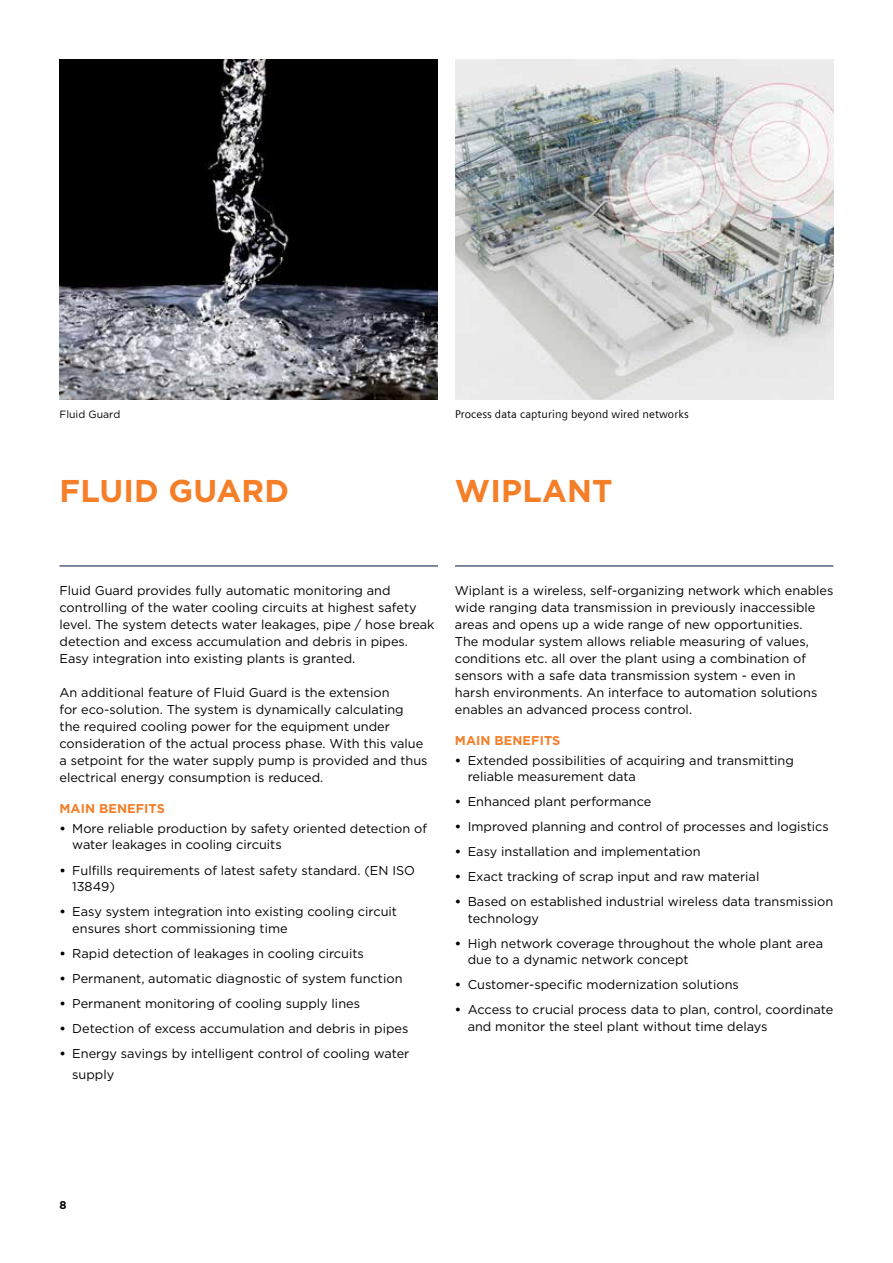
<style>
.page{position:relative;width:893px;height:1263px;background:#fff}
.page>*{position:absolute;margin:0;border:0;box-sizing:border-box;transform-origin:0 0}
.t1{font:700 31.5px "Gotham";letter-spacing:.005em;color:#f57e29}
.t2{font:12.75px/17px "Gotham";color:#000}
.t3{font:700 12.75px "Gotham";letter-spacing:.005em;color:#f57e29}
.t4{font:11.25px "Siemens Sans";letter-spacing:.01em;color:#000}
.t5{font:700 11.25px "Gotham";color:#000}
.t6{font:10.5px "Gotham";color:#000}
.s1{font-weight:700}
</style>
<div class="page">
<img style="left:60px;top:60px;width:378px;height:340px">
<img style="left:455px;top:60px;width:378px;height:340px">
<hr style="left:60px;top:566px;width:378px;height:1px;background:#001641">
<hr style="left:455px;top:566px;width:378px;height:1px;background:#001641">
<p class="t6" style="left:60px;top:408px;width:62px">Fluid Guard</p>
<p class="t4" style="left:455px;top:408px;width:235px">Process data capturing beyond wired networks</p>
<h1 class="t1" style="left:60px;top:470px;width:231px">FLUID GUARD</h1>
<h1 class="t1" style="left:455px;top:470px;width:159px">WIPLANT</h1>
<p class="t2" style="left:60px;top:582px;width:377px">Fluid Guard provides fully automatic monitoring and controlling of the water cooling circuits at highest safety level. The system detects water leakages, pipe / hose break detection and excess accumulation and debris in pipes.<br>Easy integration into existing plants is granted.</p>
<p class="t2" style="left:60px;top:684px;width:370px">An additional feature of Fluid Guard is the extension<br>for eco-solution. The system is dynamically calculating<br>the required cooling power for the equipment under consideration of the actual process phase. With this value a setpoint for the water supply pump is provided and thus electrical energy consumption is reduced.</p>
<p class="t3" style="left:60px;top:800px;width:107px">MAIN BENEFITS</p>
<p class="t2" style="left:72px;top:820px;width:356px;line-height:16.5px;text-indent:-13px"><span class="s1">•</span> More reliable production by safety oriented detection of water leakages in cooling circuits</p>
<p class="t2" style="left:72px;top:861px;width:344px;line-height:16.5px;text-indent:-13px"><span class="s1">•</span> Fulfills requirements of latest safety standard. (EN ISO<br>13849)</p>
<p class="t2" style="left:72px;top:903px;width:326px;line-height:16.5px;text-indent:-13px"><span class="s1">•</span> Easy system integration into existing cooling circuit ensures short commissioning time</p>
<p class="t2" style="left:60px;top:944px;width:306px"><span class="s1">•</span> Rapid detection of leakages in cooling circuits</p>
<p class="t2" style="left:60px;top:969px;width:344px"><span class="s1">•</span> Permanent, automatic diagnostic of system function</p>
<p class="t2" style="left:60px;top:994px;width:302px"><span class="s1">•</span> Permanent monitoring of cooling supply lines</p>
<p class="t2" style="left:60px;top:1019px;width:350px"><span class="s1">•</span> Detection of excess accumulation and debris in pipes</p>
<p class="t2" style="left:72px;top:1042px;width:339px;line-height:21.6px;text-indent:-13px"><span class="s1">•</span> Energy savings by intelligent control of cooling water supply</p>
<p class="t2" style="left:455px;top:582px;width:380px">Wiplant is a wireless, self-organizing network which enables wide ranging data transmission in previously inaccessible areas and opens up a wide range of new opportunities.<br>The modular system allows reliable measuring of values, conditions etc. all over the plant using a combination of sensors with a safe data transmission system - even in harsh environments. An interface to automation solutions enables an advanced process control.</p>
<p class="t3" style="left:455px;top:732px;width:107px">MAIN BENEFITS</p>
<p class="t2" style="left:468px;top:752px;width:328px;line-height:16.5px;text-indent:-13px"><span class="s1">•</span> Extended possibilities of acquiring and transmitting reliable measurement data</p>
<p class="t2" style="left:455px;top:793px;width:198px"><span class="s1">•</span> Enhanced plant performance</p>
<p class="t2" style="left:455px;top:818px;width:375px"><span class="s1">•</span> Improved planning and control of processes and logistics</p>
<p class="t2" style="left:455px;top:843px;width:247px"><span class="s1">•</span> Easy installation and implementation</p>
<p class="t2" style="left:455px;top:868px;width:306px"><span class="s1">•</span> Exact tracking of scrap input and raw material</p>
<p class="t2" style="left:468px;top:893px;width:367px;line-height:16.5px;text-indent:-13px"><span class="s1">•</span> Based on established industrial wireless data transmission technology</p>
<p class="t2" style="left:468px;top:935px;width:357px;line-height:16.5px;text-indent:-13px"><span class="s1">•</span> High network coverage throughout the whole plant area due to a dynamic network concept</p>
<p class="t2" style="left:455px;top:976px;width:285px"><span class="s1">•</span> Customer-specific modernization solutions</p>
<p class="t2" style="left:468px;top:1001px;width:367px;line-height:16.5px;text-indent:-13px"><span class="s1">•</span> Access to crucial process data to plan, control, coordinate and monitor the steel plant without time delays</p>
<p class="t5" style="left:60px;top:1198px;width:9px">8</p>
</div>
